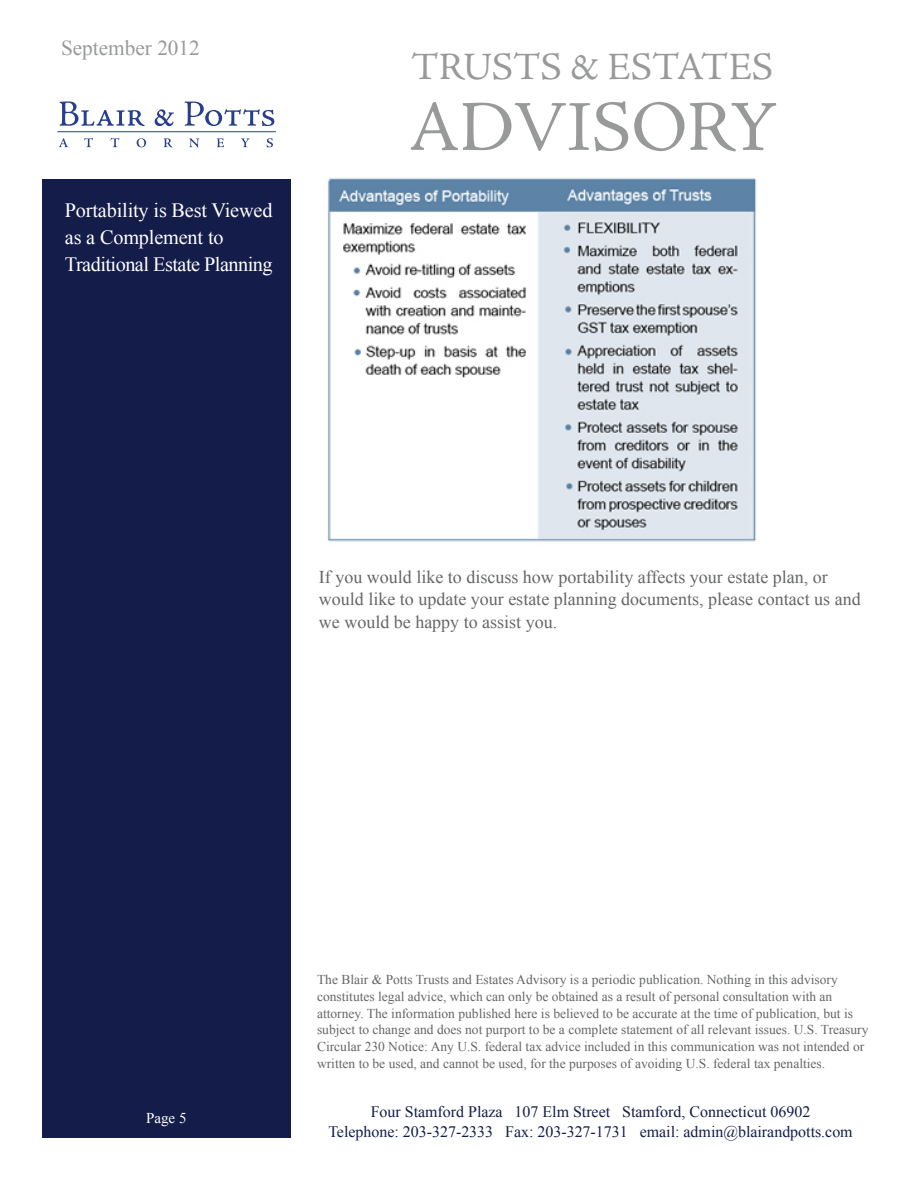
<style>
.page{position:relative;width:918px;height:1188px;background:#fff}
.page>*{position:absolute;margin:0;border:0;box-sizing:border-box;transform-origin:0 0}
.t1{font:71.85px "Adobe Jenson Pro";letter-spacing:-.005em;color:#989999}
.t2{font:38.7px "Adobe Jenson Pro";letter-spacing:-.005em;color:#989999}
.t3{font:21.3px "Times New Roman";color:#989999}
.t4{font:20.25px/27px "Times New Roman";letter-spacing:-.01em;color:#fff}
.t5{font:18px/22.5px "Times New Roman";color:#656666}
.t6{font:15.9px/20.2px "Times New Roman";color:#141c4a;text-align:center}
.t7{font:15px "Times New Roman";color:#fff}
.t8{font:13.5px/17px "Times New Roman";color:#656666}
</style>
<div class="page">
<div style="left:42px;top:180px;width:248px;height:958px;background:#141c4a"></div>
<svg style="left:60px;top:101px;width:85px;height:25px"></svg>
<svg style="left:155px;top:109px;width:19px;height:17px"></svg>
<svg style="left:185px;top:101px;width:89px;height:25px"></svg>
<hr style="left:57px;top:131px;width:219px;height:1px;background:#253f8e">
<svg style="left:59px;top:138px;width:9px;height:9px"></svg>
<svg style="left:84px;top:138px;width:9px;height:9px"></svg>
<svg style="left:110px;top:138px;width:9px;height:9px"></svg>
<svg style="left:137px;top:138px;width:9px;height:9px"></svg>
<svg style="left:164px;top:138px;width:9px;height:9px"></svg>
<svg style="left:189px;top:138px;width:10px;height:9px"></svg>
<svg style="left:217px;top:138px;width:7px;height:9px"></svg>
<svg style="left:241px;top:138px;width:9px;height:9px"></svg>
<svg style="left:267px;top:138px;width:6px;height:9px"></svg>
<img style="left:327px;top:178px;width:430px;height:364px">
<h3 class="t3" style="left:61px;top:34px;width:140px">September 2012</h3>
<h3 class="t4" style="left:65px;top:196px;width:209px">Portability is Best Viewed as a Complement to<br>Traditional Estate Planning</h3>
<h2 class="t2" style="left:412px;top:45px;width:363px">TRUSTS &amp; ESTATES</h2>
<h1 class="t1" style="left:409px;top:87px;width:369px">ADVISORY</h1>
<h3 class="t5" style="left:319px;top:565px;width:543px">If you would like to discuss how portability affects your estate plan, or would like to update your estate planning documents, please contact us and we would be happy to assist you.</h3>
<p class="t7" style="left:146px;top:1108px;width:42px">Page 5</p>
<p class="t8" style="left:317px;top:971px;width:553px">The Blair &amp; Potts Trusts and Estates Advisory is a periodic publication. Nothing in this advisory constitutes legal advice, which can only be obtained as a result of personal consultation with an attorney. The information published here is believed to be accurate at the time of publication, but is subject to change and does not purport to be a complete statement of all relevant issues. U.S. Treasury Circular 230 Notice: Any U.S. federal tax advice included in this communication was not intended or written to be used, and cannot be used, for the purposes of avoiding U.S. federal tax penalties.</p>
<p class="t6" style="left:328px;top:1101px;width:526px">Four Stamford Plaza 107 Elm Street Stamford, Connecticut 06902<br>Telephone: 203-327-2333 Fax: 203-327-1731 email: admin@blairandpotts.com</p>
</div>
